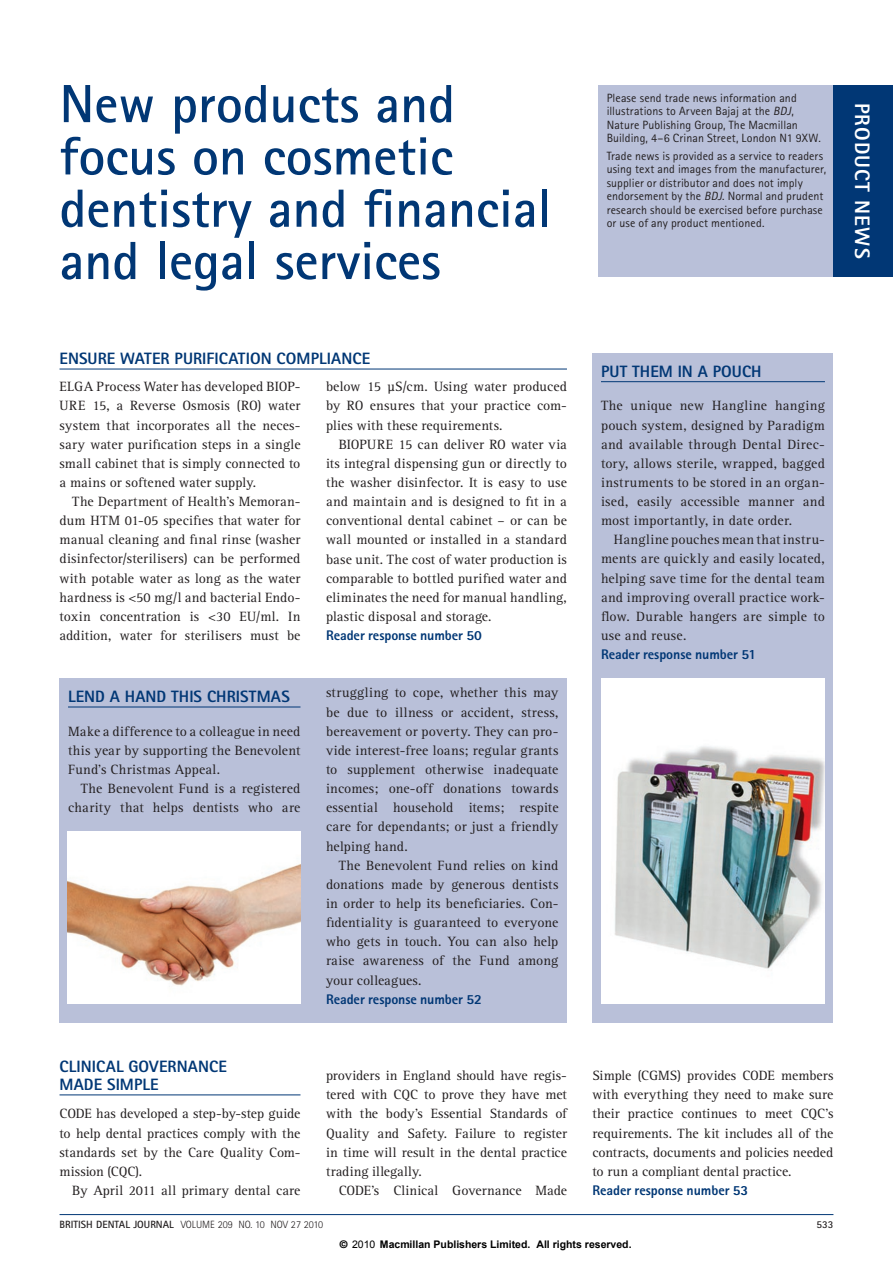
<style>
.page{position:relative;width:893px;height:1263px;background:#fff}
.page>*{position:absolute;margin:0;border:0;box-sizing:border-box;transform-origin:0 0}
._1_BDJ_main_heading{font:700 53.85px/52.3px "Rotis Sans Serif Std";color:#013775}
.t1{font:800 21px "Rotis Sans Serif Std";letter-spacing:.05em;color:#fff}
._1_BDJ_trade_heading{font:800 16.5px/18px "Rotis Sans Serif Std";letter-spacing:.01em;color:#013775}
._1_BDJ_body{font:13.95px/19.2px "Rotis Serif Std";letter-spacing:.01em;color:#231f20;text-align:justify}
._1_BDJ_body_fullout{font:13.95px/19.2px "Rotis Serif Std";letter-spacing:.01em;color:#231f20;text-align:justify}
._1_BDJ_trade_reader{font:800 13.95px "Rotis Sans Serif Std";letter-spacing:-.005em;color:#013775}
._1_BDJ_in_brief{font:12px/13.5px "Rotis Sans Serif Std";letter-spacing:.01em;color:#231f20}
.t2{font:700 10.5px "Arial";color:#000}
.t3{font:300 10.5px "Rotis Sans Serif Std";color:#231f20}
.t4{font:700 10.5px "Rotis Sans Serif Std";color:#231f20}
.s1{font-style:italic}
.s2{font-weight:700}
.s3{font-family:"Helvetica"}
.s4{font-weight:400}
</style>
<div class="page">
<hr style="left:60px;top:1214px;width:773px;height:1px;background:#013775">
<div style="left:598px;top:85px;width:295px;height:191px;background:#b9c0d9"></div>
<div style="left:833px;top:85px;width:60px;height:191px;background:#013775"></div>
<hr style="left:60px;top:369px;width:507px;height:1px;background:#013775">
<hr style="left:60px;top:1094px;width:240px;height:1px;background:#013775">
<div style="left:60px;top:678px;width:507px;height:345px;background:#b9c0d9"></div>
<div style="left:592px;top:353px;width:241px;height:670px;background:#b9c0d9"></div>
<hr style="left:68px;top:707px;width:232px;height:1px;background:#013775">
<hr style="left:601px;top:381px;width:224px;height:1px;background:#013775">
<img style="left:601px;top:678px;width:224px;height:325px">
<img style="left:67px;top:831px;width:233px;height:172px">
<p class="_1_BDJ_main_heading" style="left:60px;top:77px;width:494px">New products and focus on cosmetic dentistry and financial and legal services</p>
<p class="_1_BDJ_in_brief" style="left:607px;top:91px;width:216px">Please send trade news information and illustrations to Arveen Bajaj at the <span class="s1">BDJ</span>, Nature Publishing Group, The Macmillan Building, 4–6 Crinan Street, London N1 9XW.</p>
<p class="_1_BDJ_in_brief" style="left:607px;top:149px;width:221px">Trade news is provided as a service to readers using text and images from the manufacturer, supplier or distributor and does not imply endorsement by the <span class="s1">BDJ</span>. Normal and prudent research should be exercised before purchase or use of any product mentioned.</p>
<p class="t1" style="left:876px;top:103px;width:157px;rotate:90deg">Product news</p>
<p class="_1_BDJ_trade_heading" style="left:60px;top:350px;width:11px">ENSURE</p>
<p class="_1_BDJ_trade_heading" style="left:120px;top:350px;width:34px">WATER</p>
<p class="_1_BDJ_trade_heading" style="left:175px;top:350px;width:177px">PURIFICATION COMPLIANCE</p>
<p class="_1_BDJ_body_fullout" style="left:60px;top:377px;width:242px">ELGA Process Water has developed BIOP-URE 15, a Reverse Osmosis (RO) water system that incorporates all the neces&shy;sary water purification steps in a single small cabinet that is simply connected to a mains or softened water supply.</p>
<p class="_1_BDJ_body" style="left:60px;top:492px;width:242px;text-indent:13px">The Department of Health’s Memoran&shy;dum HTM 01-05 specifies that water for manual cleaning and final rinse (washer disinfector/sterilisers) can be performed with potable water as long as the water hardness is &lt;50 mg/l and bacterial Endo&shy;toxin concentration is &lt;30 EU/ml. In addition, water for sterilisers must be</p>
<p class="_1_BDJ_trade_heading" style="left:68px;top:687px;width:18px">LEND</p>
<p class="_1_BDJ_trade_heading" style="left:110px;top:687px;width:181px">A HAND THIS CHRISTMAS</p>
<p class="_1_BDJ_body_fullout" style="left:68px;top:722px;width:234px">Make a difference to a colleague in need this year by supporting the Benevolent Fund’s Christmas Appeal.</p>
<p class="_1_BDJ_body" style="left:68px;top:779px;width:234px;text-align:right">The Benevolent Fund is a registered charity that helps dentists who are</p>
<p class="_1_BDJ_trade_heading" style="left:60px;top:1057px;width:149px">CLINICAL GOVERNANCE<br>MADE SIMPLE</p>
<p class="_1_BDJ_body_fullout" style="left:60px;top:1104px;width:242px">CODE has developed a step-by-step guide to help dental practices comply with the standards set by the Care Quality Com&shy;mission (CQC).</p>
<p class="_1_BDJ_body" style="left:72px;top:1181px;width:230px">By April 2011 all primary dental care</p>
<p class="_1_BDJ_body" style="left:326px;top:377px;width:242px">below 15 µS/cm. Using water produced by RO ensures that your practice com&shy;plies with these requirements.</p>
<p class="_1_BDJ_body" style="left:326px;top:435px;width:242px;text-indent:13px">BIOPURE 15 can deliver RO water via its integral dispensing gun or directly to the washer disinfector. It is easy to use and maintain and is designed to fit in a conventional dental cabinet – or can be wall mounted or installed in a standard base unit. The cost of water production is comparable to bottled purified water and eliminates the need for manual handling, plastic disposal and storage.</p>
<p class="_1_BDJ_trade_reader" style="left:326px;top:626px;width:157px">Reader response number 50</p>
<p class="_1_BDJ_body" style="left:326px;top:684px;width:234px">struggling to cope, whether this may be due to illness or accident, stress, bereavement or poverty. They can pro&shy;vide interest-free loans; regular grants to supplement otherwise inadequate incomes; one-off donations towards essential household items; respite care for dependants; or just a friendly helping hand.</p>
<p class="_1_BDJ_body" style="left:326px;top:856px;width:234px;text-indent:13px">The Benevolent Fund relies on kind donations made by generous dentists in order to help its beneficiaries. Con&shy;fidentiality is guaranteed to everyone who gets in touch. You can also help raise awareness of the Fund among your colleagues.</p>
<p class="_1_BDJ_trade_reader" style="left:326px;top:990px;width:157px">Reader response number 52</p>
<p class="_1_BDJ_body" style="left:326px;top:1066px;width:242px">providers in England should have regis&shy;tered with CQC to prove they have met with the body’s Essential Standards of Quality and Safety. Failure to register in time will result in the dental practice trading illegally.</p>
<p class="_1_BDJ_body" style="left:339px;top:1181px;width:230px">CODE’s Clinical Governance Made</p>
<p class="_1_BDJ_trade_heading" style="left:601px;top:362px;width:162px">PUT THEM IN A POUCH</p>
<p class="_1_BDJ_body_fullout" style="left:601px;top:397px;width:225px">The unique new Hangline hanging pouch system, designed by Paradigm and available through Dental Direc&shy;tory, allows sterile, wrapped, bagged instruments to be stored in an organ&shy;ised, easily accessible manner and most importantly, in date order.</p>
<p class="_1_BDJ_body" style="left:601px;top:530px;width:225px;text-indent:13px">Hangline pouches mean that instru&shy;ments are quickly and easily located, helping save time for the dental team and improving overall practice work&shy;flow. Durable hangers are simple to use and reuse.</p>
<p class="_1_BDJ_trade_reader" style="left:601px;top:645px;width:157px">Reader response number 51</p>
<p class="_1_BDJ_body" style="left:592px;top:1066px;width:242px">Simple (CGMS) provides CODE members with everything they need to make sure their practice continues to meet CQC’s requirements. The kit includes all of the contracts, documents and policies needed to run a compliant dental practice.</p>
<p class="_1_BDJ_trade_reader" style="left:592px;top:1181px;width:157px">Reader response number 53</p>
<p class="t3" style="left:60px;top:1218px;width:265px"><span class="s2">british dental journal</span> VOLUME 209 NO. 10 NOV 27 2010</p>
<p class="t4" style="left:816px;top:1217px;width:18px">533</p>
<p class="t2" style="left:340px;top:1237px;width:293px"><span class="s3">©</span> <span class="s4">2010</span> Macmillan Publishers Limited. All rights reserved.</p>
</div>
